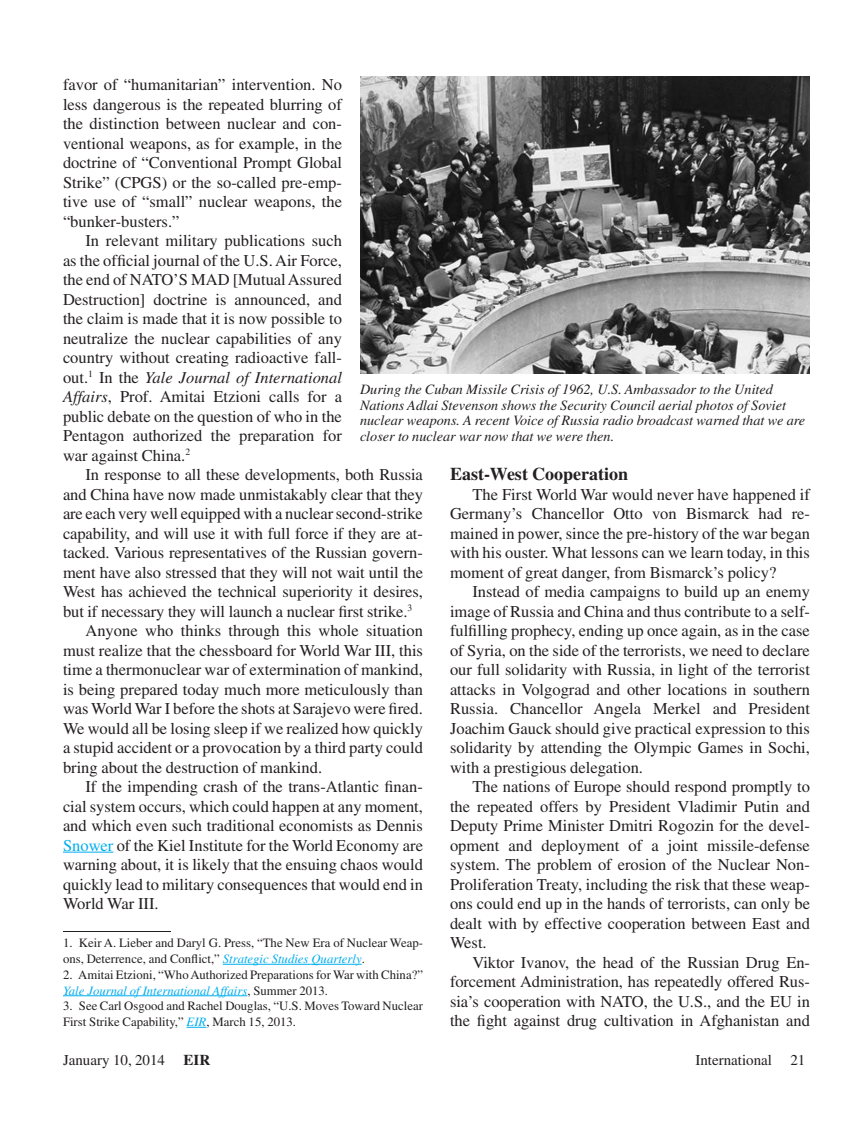
<style>
.page{position:relative;width:864px;height:1134px;background:#fff}
.page>*{position:absolute;margin:0;border:0;box-sizing:border-box;transform-origin:0 0}
.t1{font:700 18px "Times";color:#231f20}
.t2{font:16.5px/19.5px "Times";color:#231f20;text-align:justify}
.t3{font:15px "Times";color:#231f20}
.t4{font:italic 14.25px/15.8px "Times";color:#231f20}
.t5{font:12.75px/15.8px "Times";color:#231f20}
.s1{font-style:italic}
.s2{color:#00aeef}
.s3{font-style:italic;color:#00aeef}
.s4{font-weight:700}
</style>
<div class="page">
<hr style="left:63px;top:852px;width:50px;height:1px;background:#00aeef">
<hr style="left:63px;top:931px;width:108px;height:1px;background:#231f20">
<hr style="left:223px;top:964px;width:139px;height:1px;background:#00aeef">
<hr style="left:63px;top:995px;width:184px;height:1px;background:#00aeef">
<svg style="left:187px;top:1027px;width:19px;height:1px"></svg>
<img style="left:360px;top:77px;width:449px;height:297px">
<p class="t2" style="left:63px;top:75px;width:281px">favor of “humanitarian” intervention. No less dangerous is the repeated blurring of the distinction between nuclear and con&shy;ventional weapons, as for example, in the doctrine of “Conventional Prompt Global Strike” (CPGS) or the so-called pre-emp&shy;tive use of “small” nuclear weapons, the “bunker-busters.”</p>
<p class="t2" style="left:63px;top:231px;width:281px;text-indent:22px">In relevant military publications such as the official journal of the U.S. Air Force, the end of NATO’S MAD [Mutual Assured Destruction] doctrine is announced, and the claim is made that it is now possible to neutralize the nuclear capabilities of any country without creating radioactive fall&shy;out.<sup>1</sup> In the <span class="s1">Yale Journal of International Affairs</span>, Prof. Amitai Etzioni calls for a public debate on the question of who in the Pentagon authorized the preparation for war against China.<sup>2</sup></p>
<p class="t2" style="left:86px;top:465px;width:339px">In response to all these developments, both Russia</p>
<p class="t2" style="left:63px;top:484px;width:362px">and China have now made unmistakably clear that they</p>
<p class="t2" style="left:63px;top:504px;width:361px">are each very well equipped with a nuclear second-strike</p>
<p class="t2" style="left:63px;top:523px;width:362px">capability, and will use it with full force if they are at-</p>
<p class="t2" style="left:63px;top:543px;width:362px">tacked. Various representatives of the Russian govern-</p>
<p class="t2" style="left:63px;top:562px;width:362px">ment have also stressed that they will not wait until the</p>
<p class="t2" style="left:63px;top:582px;width:361px">West has achieved the technical superiority it desires,</p>
<p class="t2" style="left:63px;top:601px;width:351px">but if necessary they will launch a nuclear first strike.<sup>3</sup></p>
<p class="t2" style="left:86px;top:621px;width:339px">Anyone who thinks through this whole situation</p>
<p class="t2" style="left:63px;top:640px;width:362px">must realize that the chessboard for World War III, this</p>
<p class="t2" style="left:63px;top:660px;width:362px">time a thermonuclear war of extermination of mankind,</p>
<p class="t2" style="left:63px;top:679px;width:362px">is being prepared today much more meticulously than</p>
<p class="t2" style="left:63px;top:699px;width:361px">was World War I before the shots at Sarajevo were fired.</p>
<p class="t2" style="left:63px;top:718px;width:361px">We would all be losing sleep if we realized how quickly</p>
<p class="t2" style="left:63px;top:738px;width:361px">a stupid accident or a provocation by a third party could</p>
<p class="t2" style="left:63px;top:757px;width:261px">bring about the destruction of mankind.</p>
<p class="t2" style="left:86px;top:777px;width:339px">If the impending crash of the trans-Atlantic finan-</p>
<p class="t2" style="left:63px;top:796px;width:361px">cial system occurs, which could happen at any moment,</p>
<p class="t2" style="left:63px;top:816px;width:361px">and which even such traditional economists as Dennis</p>
<p class="t2" style="left:63px;top:835px;width:361px"><span class="s2">Snower</span> of the Kiel Institute for the World Economy are</p>
<p class="t2" style="left:63px;top:855px;width:362px">warning about, it is likely that the ensuing chaos would</p>
<p class="t2" style="left:63px;top:874px;width:362px">quickly lead to military consequences that would end in</p>
<p class="t2" style="left:63px;top:894px;width:97px">World War III.</p>
<p class="t5" style="left:63px;top:935px;width:362px">1. Keir A. Lieber and Daryl G. Press, “The New Era of Nuclear Weap&shy;ons, Deterrence, and Conflict,” <span class="s3">Strategic Studies Quarterly</span>.</p>
<p class="t5" style="left:63px;top:967px;width:361px">2. Amitai Etzioni, “Who Authorized Preparations for War with China?”<br><span class="s3">Yale Journal of International Affairs</span>, Summer 2013.</p>
<p class="t5" style="left:63px;top:998px;width:361px">3. See Carl Osgood and Rachel Douglas, “U.S. Moves Toward Nuclear<br>First Strike Capability,” <span class="s3">EIR</span>, March 15, 2013.</p>
<p class="t4" style="left:360px;top:381px;width:447px">During the Cuban Missile Crisis of 1962, U.S. Ambassador to the United Nations Adlai Stevenson shows the Security Council aerial photos of Soviet nuclear weapons. A recent Voice of Russia radio broadcast warned that we are closer to nuclear war now that we were then.</p>
<p class="t1" style="left:450px;top:463px;width:180px">East-West Cooperation</p>
<p class="t2" style="left:450px;top:484px;width:362px;text-indent:22px">The First World War would never have happened if Germany’s Chancellor Otto von Bismarck had re&shy;mained in power, since the pre-history of the war began with his ouster. What lessons can we learn today, in this moment of great danger, from Bismarck’s policy?</p>
<p class="t2" style="left:450px;top:582px;width:362px;text-indent:22px">Instead of media campaigns to build up an enemy image of Russia and China and thus contribute to a self&shy;fulfilling prophecy, ending up once again, as in the case of Syria, on the side of the terrorists, we need to declare our full solidarity with Russia, in light of the terrorist attacks in Volgograd and other locations in southern Russia. Chancellor Angela Merkel and President Joachim Gauck should give practical expression to this solidarity by attending the Olympic Games in Sochi, with a prestigious delegation.</p>
<p class="t2" style="left:450px;top:777px;width:362px;text-indent:22px">The nations of Europe should respond promptly to the repeated offers by President Vladimir Putin and Deputy Prime Minister Dmitri Rogozin for the devel&shy;opment and deployment of a joint missile-defense system. The problem of erosion of the Nuclear Non-Proliferation Treaty, including the risk that these weap&shy;ons could end up in the hands of terrorists, can only be dealt with by effective cooperation between East and West.</p>
<p class="t2" style="left:450px;top:952px;width:362px;text-indent:22px">Viktor Ivanov, the head of the Russian Drug En&shy;forcement Administration, has repeatedly offered Rus&shy;sia’s cooperation with NATO, the U.S., and the EU in the fight against drug cultivation in Afghanistan and</p>
<p class="t3" style="left:63px;top:1052px;width:149px">January 10, 2014 <span class="s4">EIR</span></p>
<p class="t3" style="left:695px;top:1052px;width:112px">International 21</p>
</div>
